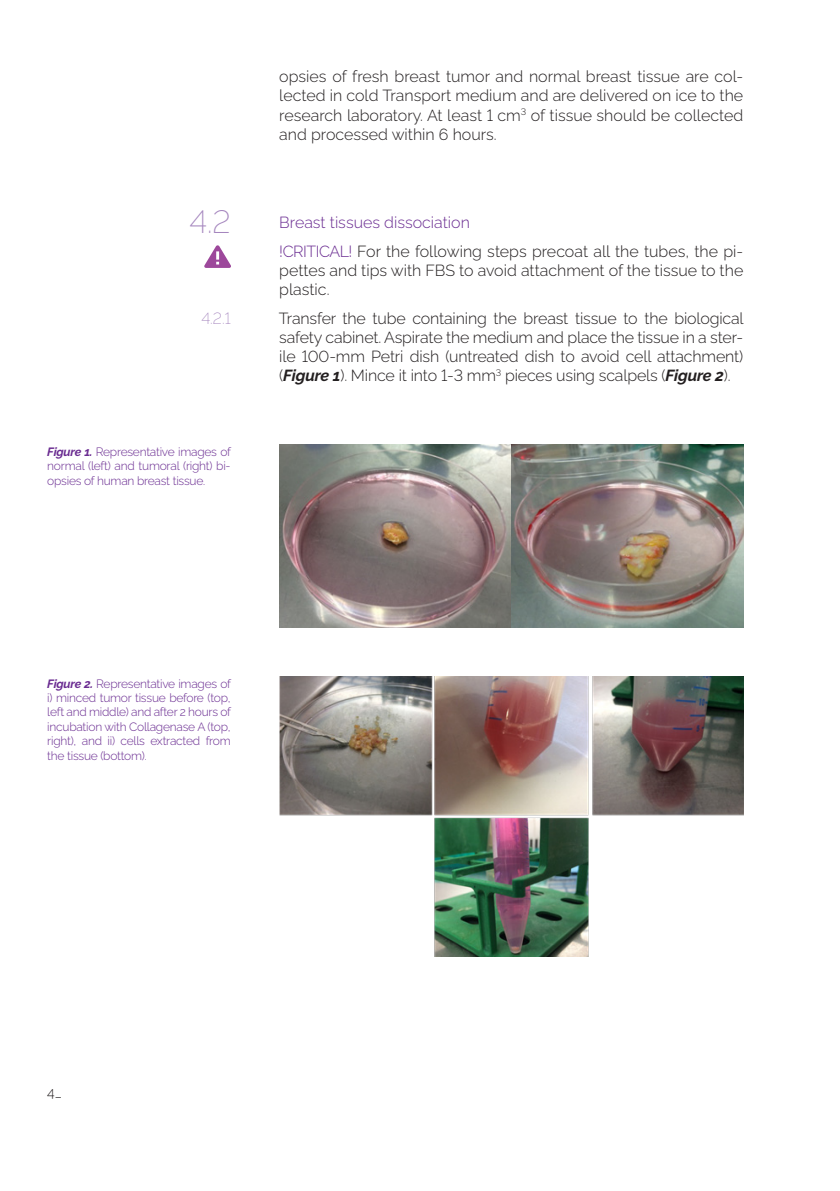
<style>
.page{position:relative;width:840px;height:1191px;background:#fff}
.page>*{position:absolute;margin:0;border:0;box-sizing:border-box;transform-origin:0 0}
.t1{font:300 32px "Raleway v 4020 Extra";color:#a586be}
.Testo_base{font:16px/19.2px "Raleway v 4020 Light";color:#231f20;text-align:justify}
.txt_base{font:16px "Raleway v 4020 Light";color:#6a2c91}
.t2{font:300 16px "Raleway v 4020 Extra";color:#a586be}
.t3{font:14px "Raleway v 4020 Light";color:#231f20}
.t4{font:12px/14.4px "Raleway v 4020 Light";letter-spacing:-.02em;color:#6a2c91;text-align:justify}
.s1{font-family:"Raleway v 4020 Bold";font-style:italic}
.s2{color:#6a2c91}
</style>
<div class="page">
<svg style="left:204px;top:245px;width:27px;height:23px"></svg>
<img style="left:279px;top:444px;width:463px;height:184px">
<img style="left:279px;top:676px;width:463px;height:280px">
<p class="t1" style="left:189px;top:197px;width:43px">4.2</p>
<p class="t2" style="left:201px;top:305px;width:31px">4.2.1</p>
<p class="t4" style="left:47px;top:443px;width:185px"><span class="s1">Figure 1.</span> Representative images of normal (left) and tumoral (right) bi&shy;opsies of human breast tissue.</p>
<p class="Testo_base" style="left:279px;top:65px;width:465px">opsies of fresh breast tumor and normal breast tissue are col&shy;lected in cold Transport medium and are delivered on ice to the research laboratory. At least 1 cm<sup>3</sup> of tissue should be collected and processed within 6 hours.</p>
<p class="txt_base" style="left:279px;top:209px;width:192px">Breast tissues dissociation</p>
<p class="Testo_base" style="left:279px;top:240px;width:465px"><span class="s2">!CRITICAL!</span> For the following steps precoat all the tubes, the pi&shy;pettes and tips with FBS to avoid attachment of the tissue to the plastic.</p>
<p class="Testo_base" style="left:279px;top:307px;width:466px">Transfer the tube containing the breast tissue to the biological safety cabinet. Aspirate the medium and place the tissue in a ster&shy;ile 100-mm Petri dish (untreated dish to avoid cell attachment) (<span class="s1">Figure 1</span>). Mince it into 1-3 mm<sup>3</sup> pieces using scalpels (<span class="s1">Figure 2</span>).</p>
<p class="t4" style="left:47px;top:675px;width:185px"><span class="s1">Figure 2.</span> Representative images of i) minced tumor tissue before (top, left and middle) and after 2 hours of incubation with Collagenase A (top, right), and ii) cells extracted from the tissue (bottom).</p>
<p class="t3" style="left:47px;top:1080px;width:16px">4_</p>
</div>
